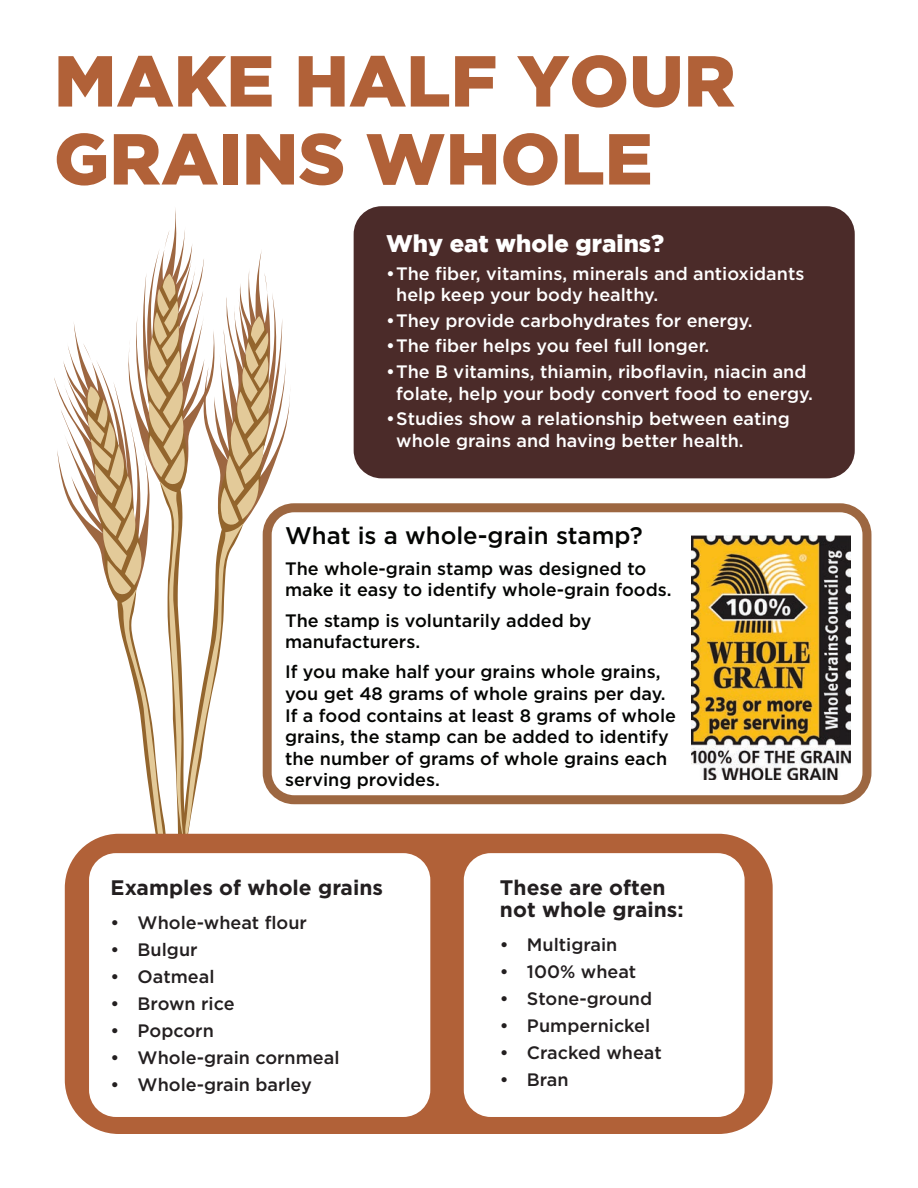
<style>
.page{position:relative;width:918px;height:1188px;background:#fff}
.page>*{position:absolute;margin:0;border:0;box-sizing:border-box;transform-origin:0 0}
.t1{font:900 72px/78px "Gotham";color:#b16138}
.t2{font:500 24px "Gotham";color:#040503}
.t3{font:900 24px "Gotham";color:#fff}
.t4{font:700 21px/22.2px "Gotham";color:#231f20}
.t5{font:500 18px/21.6px "Gotham";color:#040503}
.t6{font:500 18px/21.6px "Gotham";color:#fff}
.t7{font:500 18px "Gotham";color:#231f20}
</style>
<div class="page">
<svg style="left:54px;top:208px;width:236px;height:759px"></svg>
<div style="left:354px;top:206px;width:501px;height:272px;background:#4b2b29;border-radius:28px"></div>
<div style="left:65px;top:834px;width:708px;height:300px;background:#b16138;border-radius:54px"></div>
<div style="left:89px;top:853px;width:341px;height:264px;background:#fff;border-radius:27px"></div>
<div style="left:464px;top:853px;width:281px;height:264px;background:#fff;border-radius:27px"></div>
<img style="left:691px;top:535px;width:160px;height:244px">
<div style="left:263px;top:503px;width:608px;height:301px;border:9px solid #9d6741;border-radius:27px"></div>
<h1 class="t1" style="left:54px;top:40px;width:683px">MAKE HALF YOUR<br>GRAINS WHOLE</h1>
<h2 class="t3" style="left:386px;top:230px;width:280px">Why eat whole grains?</h2>
<p class="t6" style="left:396px;top:262px;width:410px;text-indent:-10px">•The fiber, vitamins, minerals and antioxidants help keep your body healthy.</p>
<p class="t6" style="left:386px;top:309px;width:368px">•They provide carbohydrates for energy.</p>
<p class="t6" style="left:386px;top:335px;width:325px">•The fiber helps you feel full longer.</p>
<p class="t6" style="left:386px;top:360px;width:429px;text-align:center">•The B vitamins, thiamin, riboflavin, niacin and folate, help your body convert food to energy.</p>
<p class="t6" style="left:396px;top:408px;width:395px;text-indent:-10px">•Studies show a relationship between eating whole grains and having better health.</p>
<h2 class="t2" style="left:285px;top:522px;width:359px">What is a whole-grain stamp?</h2>
<p class="t5" style="left:285px;top:557px;width:388px">The whole-grain stamp was designed to make it easy to identify whole-grain foods.</p>
<p class="t5" style="left:285px;top:609px;width:308px">The stamp is voluntarily added by manufacturers.</p>
<p class="t5" style="left:285px;top:661px;width:392px">If you make half your grains whole grains, you get 48 grams of whole grains per day.<br>If a food contains at least 8 grams of whole grains, the stamp can be added to identify the number of grams of whole grains each serving provides.</p>
<p class="t4" style="left:111px;top:876px;width:274px">Examples of whole grains</p>
<p class="t7" style="left:111px;top:912px;width:198px">• Whole-wheat flour</p>
<p class="t7" style="left:111px;top:939px;width:88px">• Bulgur</p>
<p class="t7" style="left:111px;top:966px;width:105px">• Oatmeal</p>
<p class="t7" style="left:111px;top:993px;width:126px">• Brown rice</p>
<p class="t7" style="left:111px;top:1020px;width:105px">• Popcorn</p>
<p class="t7" style="left:111px;top:1047px;width:230px">• Whole-grain cornmeal</p>
<p class="t7" style="left:111px;top:1074px;width:203px">• Whole-grain barley</p>
<p class="t4" style="left:500px;top:876px;width:185px">These are often not whole grains:</p>
<p class="t7" style="left:500px;top:935px;width:119px">• Multigrain</p>
<p class="t7" style="left:500px;top:962px;width:138px">• 100% wheat</p>
<p class="t7" style="left:500px;top:989px;width:154px">• Stone-ground</p>
<p class="t7" style="left:500px;top:1016px;width:152px">• Pumpernickel</p>
<p class="t7" style="left:500px;top:1043px;width:163px">• Cracked wheat</p>
<p class="t7" style="left:500px;top:1070px;width:70px">• Bran</p>
</div>
